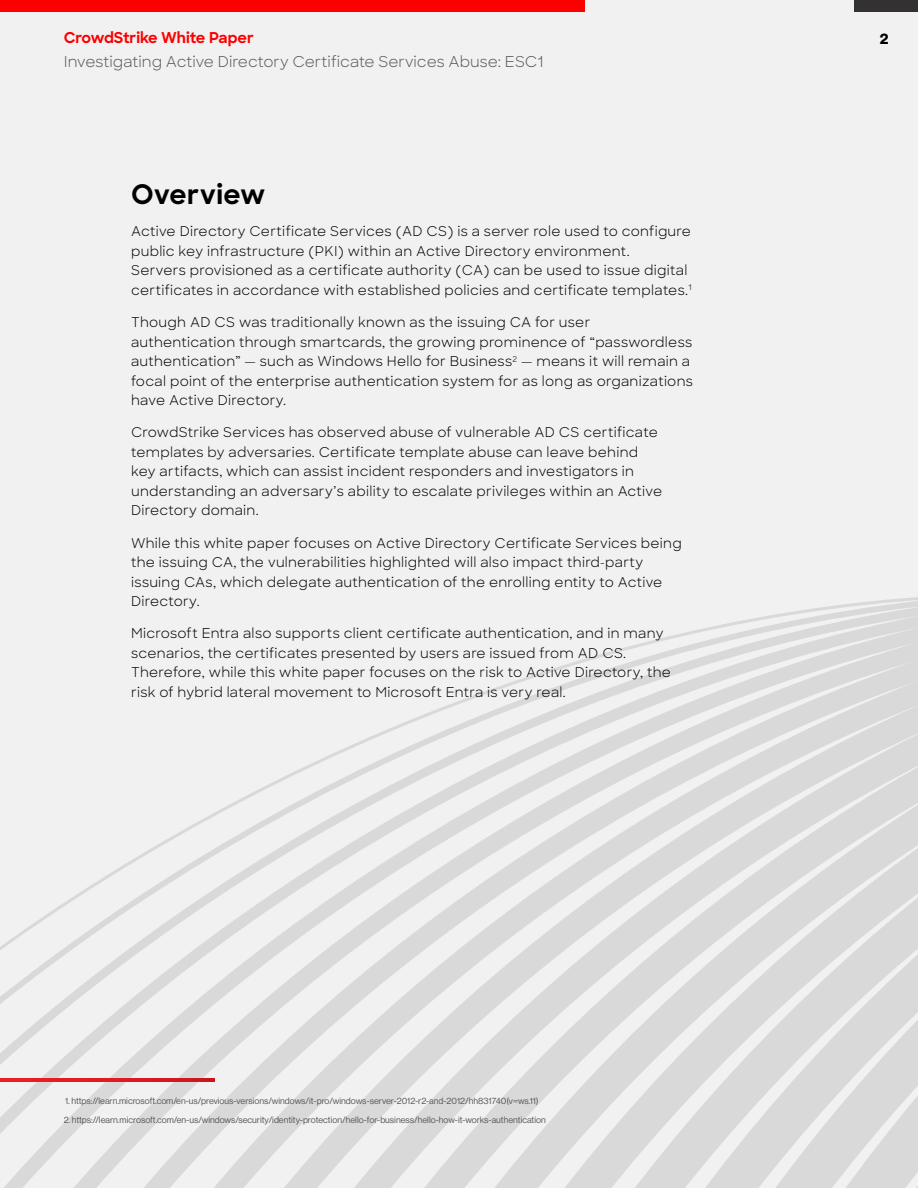
<style>
.page{position:relative;width:918px;height:1188px;background:#f1f1f2}
.page>*{position:absolute;margin:0;border:0;box-sizing:border-box;transform-origin:0 0}
.t1{font:700 27px "Crowdstrike Sharp Sans";letter-spacing:.02em;color:#000}
.t2{font:15px "Crowdstrike Sharp Sans";color:#58595b}
.t3{font:700 15px "Crowdstrike Sharp Sans";color:#fc0000}
.t4{font:700 15px "Haas Grot Disp 75";color:#000}
.t5{font:13.5px/19.5px "Crowdstrike Sharp Sans";letter-spacing:.02em;color:#000}
.t6{font:9px "Haas Grot Disp 55 Roman";color:#58595b}
</style>
<div class="page">
<div style="left:0;top:0;width:585px;height:11px;background:#fc0000"></div>
<div style="left:854px;top:0;width:64px;height:11px;background:#333132"></div>
<svg style="left:0;top:917px;width:43px;height:271px"></svg>
<svg style="left:43px;top:867px;width:77px;height:321px"></svg>
<svg style="left:120px;top:822px;width:77px;height:366px"></svg>
<svg style="left:197px;top:782px;width:76px;height:406px"></svg>
<svg style="left:273px;top:747px;width:75px;height:441px"></svg>
<svg style="left:348px;top:716px;width:73px;height:472px"></svg>
<svg style="left:421px;top:688px;width:74px;height:500px"></svg>
<svg style="left:495px;top:664px;width:73px;height:524px"></svg>
<svg style="left:568px;top:643px;width:74px;height:545px"></svg>
<svg style="left:642px;top:597px;width:276px;height:591px"></svg>
<svg style="left:0;top:1078px;width:215px;height:3px"></svg>
<p class="t3" style="left:64px;top:26px;width:192px">CrowdStrike White Paper</p>
<p class="t2" style="left:64px;top:50px;width:481px">Investigating Active Directory Certificate Services Abuse: ESC1</p>
<h1 class="t1" style="left:131px;top:174px;width:136px">Overview</h1>
<p class="t5" style="left:131px;top:221px;width:562px">Active Directory Certificate Services (AD CS) is a server role used to configure public key infrastructure (PKI) within an Active Directory environment.<br>Servers provisioned as a certificate authority (CA) can be used to issue digital certificates in accordance with established policies and certificate templates.<sup>1</sup></p>
<p class="t5" style="left:131px;top:312px;width:563px">Though AD CS was traditionally known as the issuing CA for user authentication through smartcards, the growing prominence of “passwordless authentication” — such as Windows Hello for Business<sup>2</sup> — means it will remain a focal point of the enterprise authentication system for as long as organizations have Active Directory.</p>
<p class="t5" style="left:131px;top:422px;width:533px">CrowdStrike Services has observed abuse of vulnerable AD CS certificate templates by adversaries. Certificate template abuse can leave behind key artifacts, which can assist incident responders and investigators in understanding an adversary’s ability to escalate privileges within an Active Directory domain.</p>
<p class="t5" style="left:131px;top:532px;width:552px">While this white paper focuses on Active Directory Certificate Services being the issuing CA, the vulnerabilities highlighted will also impact third-party issuing CAs, which delegate authentication of the enrolling entity to Active Directory.</p>
<p class="t5" style="left:131px;top:623px;width:541px">Microsoft Entra also supports client certificate authentication, and in many scenarios, the certificates presented by users are issued from AD CS.<br>Therefore, while this white paper focuses on the risk to Active Directory, the risk of hybrid lateral movement to Microsoft Entra is very real.</p>
<p class="t6" style="left:65px;top:1096px;width:475px">1. https://learn.microsoft.com/en-us/previous-versions/windows/it-pro/windows-server-2012-r2-and-2012/hh831740(v=ws.11)</p>
<p class="t6" style="left:64px;top:1115px;width:484px">2. https://learn.microsoft.com/en-us/windows/security/identity-protection/hello-for-business/hello-how-it-works-authentication</p>
<p class="t4" style="left:880px;top:30px;width:10px">2</p>
</div>
